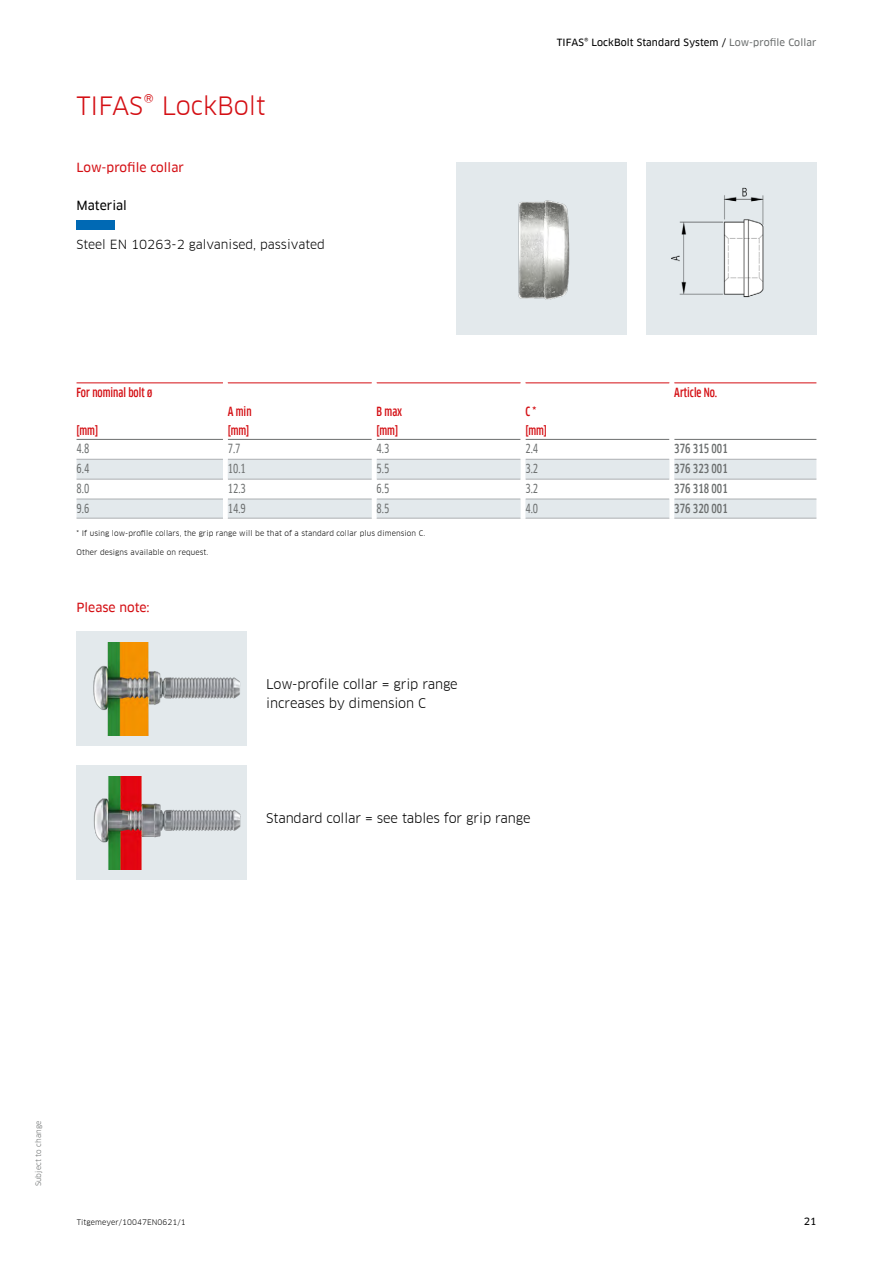
<style>
.page{position:relative;width:893px;height:1263px;background:#fff}
.page>*{position:absolute;margin:0;border:0;box-sizing:border-box;transform-origin:0 0}
.t1{font:24.75px "Clan Offc Pro";letter-spacing:-.005em;color:#d40f14}
.t2{font:13.2px/19.2px "Clan Offc Pro";letter-spacing:-.01em;color:#000}
.t3{font:500 condensed 12.3px/19.2px "Clan Offc Pro";color:#d40f14}
.t4{font:12.3px "Clan Offc Pro Cond News";color:#6b6e6e}
.t5{font:500 condensed 12.3px "Clan Offc Pro";color:#6b6e6e}
.t6{font:12.3px "Clan Offc Pro";color:#000}
.t7{font:12.3px "Clan Offc Pro News";color:#d40f14}
.t8{font:12.3px "Clan Offc Pro News";color:#000}
.t9{font:9.75px "Clan Offc Pro News";letter-spacing:.01em;color:#000}
.t10{font:7.5px "Clan Offc Pro";letter-spacing:.01em;color:#000}
.t11{font:7.5px "Clan Offc Pro";letter-spacing:.01em;color:#6b6e6e}
.s1{color:#6b6e6e}
</style>
<div class="page">
<img style="left:646px;top:164px;width:170px;height:170px">
<div style="left:456px;top:163px;width:171px;height:172px;background:#e3e9ec"></div>
<img style="left:518px;top:200px;width:52px;height:100px">
<div style="left:77px;top:631px;width:170px;height:115px;background:#e3e9ec"></div>
<div style="left:77px;top:765px;width:170px;height:115px;background:#e3e9ec"></div>
<img style="left:93px;top:642px;width:147px;height:94px">
<img style="left:93px;top:776px;width:148px;height:94px">
<div style="left:77px;top:220px;width:38px;height:10px;background:#0069b4"></div>
<svg style="left:77px;top:460px;width:739px;height:58px"></svg>
<hr style="left:77px;top:383px;width:146px;height:1px;background:#d40f14">
<hr style="left:228px;top:383px;width:144px;height:1px;background:#d40f14">
<hr style="left:377px;top:383px;width:144px;height:1px;background:#d40f14">
<hr style="left:525px;top:383px;width:144px;height:1px;background:#d40f14">
<hr style="left:674px;top:383px;width:142px;height:1px;background:#d40f14">
<hr style="left:77px;top:439px;width:146px;height:1px;background:#6b6e6e">
<hr style="left:228px;top:439px;width:144px;height:1px;background:#6b6e6e">
<hr style="left:377px;top:439px;width:144px;height:1px;background:#6b6e6e">
<hr style="left:525px;top:439px;width:144px;height:1px;background:#6b6e6e">
<hr style="left:674px;top:439px;width:142px;height:1px;background:#6b6e6e">
<hr style="left:77px;top:459px;width:146px;height:1px;background:#acafb2">
<hr style="left:228px;top:459px;width:144px;height:1px;background:#acafb2">
<hr style="left:377px;top:459px;width:144px;height:1px;background:#acafb2">
<hr style="left:525px;top:459px;width:144px;height:1px;background:#acafb2">
<hr style="left:674px;top:459px;width:142px;height:1px;background:#acafb2">
<hr style="left:77px;top:479px;width:146px;height:1px;background:#acafb2">
<hr style="left:228px;top:479px;width:144px;height:1px;background:#acafb2">
<hr style="left:377px;top:479px;width:144px;height:1px;background:#acafb2">
<hr style="left:525px;top:479px;width:144px;height:1px;background:#acafb2">
<hr style="left:674px;top:479px;width:142px;height:1px;background:#acafb2">
<hr style="left:77px;top:499px;width:146px;height:1px;background:#acafb2">
<hr style="left:228px;top:499px;width:144px;height:1px;background:#acafb2">
<hr style="left:377px;top:499px;width:144px;height:1px;background:#acafb2">
<hr style="left:525px;top:499px;width:144px;height:1px;background:#acafb2">
<hr style="left:674px;top:499px;width:142px;height:1px;background:#acafb2">
<hr style="left:77px;top:518px;width:146px;height:1px;background:#acafb2">
<hr style="left:228px;top:518px;width:144px;height:1px;background:#acafb2">
<hr style="left:377px;top:518px;width:144px;height:1px;background:#acafb2">
<hr style="left:525px;top:518px;width:144px;height:1px;background:#acafb2">
<hr style="left:674px;top:518px;width:142px;height:1px;background:#acafb2">
<div style="left:223px;top:459px;width:5px;height:20px;background:#fff"></div>
<div style="left:372px;top:459px;width:5px;height:20px;background:#fff"></div>
<hr style="left:521px;top:459px;width:4px;height:20px;background:#fff">
<div style="left:669px;top:459px;width:5px;height:20px;background:#fff"></div>
<div style="left:223px;top:479px;width:5px;height:20px;background:#fff"></div>
<div style="left:372px;top:479px;width:5px;height:20px;background:#fff"></div>
<hr style="left:521px;top:479px;width:4px;height:20px;background:#fff">
<div style="left:669px;top:479px;width:5px;height:20px;background:#fff"></div>
<div style="left:223px;top:499px;width:5px;height:19px;background:#fff"></div>
<div style="left:372px;top:499px;width:5px;height:19px;background:#fff"></div>
<hr style="left:521px;top:499px;width:4px;height:19px;background:#fff">
<div style="left:669px;top:499px;width:5px;height:19px;background:#fff"></div>
<h1 class="t1" style="left:77px;top:91px;width:191px">TIFAS® LockBolt</h1>
<h3 class="t7" style="left:77px;top:160px;width:109px">Low-profile collar</h3>
<h3 class="t8" style="left:77px;top:199px;width:52px">Material</h3>
<h3 class="t6" style="left:77px;top:237px;width:250px">Steel EN 10263-2 galvanised, passivated</h3>
<h3 class="t9" style="left:557px;top:37px;width:261px">TIFAS® LockBolt Standard System / <span class="s1">Low-profile Collar</span></h3>
<h3 class="t3" style="left:77px;top:383px;width:77px">For nominal bolt ø</h3>
<h3 class="t3" style="left:77px;top:421px;width:23px">[mm]</h3>
<h3 class="t3" style="left:228px;top:402px;width:25px">A min [mm]</h3>
<h3 class="t3" style="left:377px;top:402px;width:27px">B max [mm]</h3>
<h3 class="t3" style="left:525px;top:402px;width:23px">C * [mm]</h3>
<h3 class="t3" style="left:674px;top:383px;width:45px">Article No.</h3>
<h3 class="t4" style="left:77px;top:442px;width:14px">4.8</h3>
<h3 class="t4" style="left:228px;top:442px;width:14px">7.7</h3>
<h3 class="t4" style="left:377px;top:442px;width:14px">4.3</h3>
<h3 class="t4" style="left:525px;top:442px;width:14px">2.4</h3>
<h3 class="t5" style="left:674px;top:442px;width:55px">376 315 001</h3>
<h3 class="t4" style="left:77px;top:462px;width:14px">6.4</h3>
<h3 class="t4" style="left:228px;top:462px;width:20px">10.1</h3>
<h3 class="t4" style="left:377px;top:462px;width:14px">5.5</h3>
<h3 class="t4" style="left:525px;top:462px;width:14px">3.2</h3>
<h3 class="t5" style="left:674px;top:462px;width:55px">376 323 001</h3>
<h3 class="t4" style="left:77px;top:482px;width:14px">8.0</h3>
<h3 class="t4" style="left:228px;top:482px;width:20px">12.3</h3>
<h3 class="t4" style="left:377px;top:482px;width:14px">6.5</h3>
<h3 class="t4" style="left:525px;top:482px;width:14px">3.2</h3>
<h3 class="t5" style="left:674px;top:482px;width:55px">376 318 001</h3>
<h3 class="t4" style="left:77px;top:502px;width:14px">9.6</h3>
<h3 class="t4" style="left:228px;top:502px;width:20px">14.9</h3>
<h3 class="t4" style="left:377px;top:502px;width:14px">8.5</h3>
<h3 class="t4" style="left:525px;top:502px;width:14px">4.0</h3>
<h3 class="t5" style="left:674px;top:501px;width:55px">376 320 001</h3>
<p class="t10" style="left:77px;top:529px;width:350px">* If using low-profile collars, the grip range will be that of a standard collar plus dimension C.</p>
<p class="t10" style="left:77px;top:548px;width:133px">Other designs available on request.</p>
<h3 class="t7" style="left:77px;top:601px;width:75px">Please note:</h3>
<h2 class="t2" style="left:266px;top:674px;width:193px">Low-profile collar = grip range increases by dimension C</h2>
<h2 class="t2" style="left:266px;top:808px;width:266px">Standard collar = see tables for grip range</h2>
<p class="t11" style="left:34px;top:1186px;width:67px;rotate:-90deg">Subject to change</p>
<p class="t10" style="left:77px;top:1217px;width:110px">Titgemeyer/10047EN0621/1</p>
<h3 class="t9" style="left:804px;top:1215px;width:14px">21</h3>
</div>
